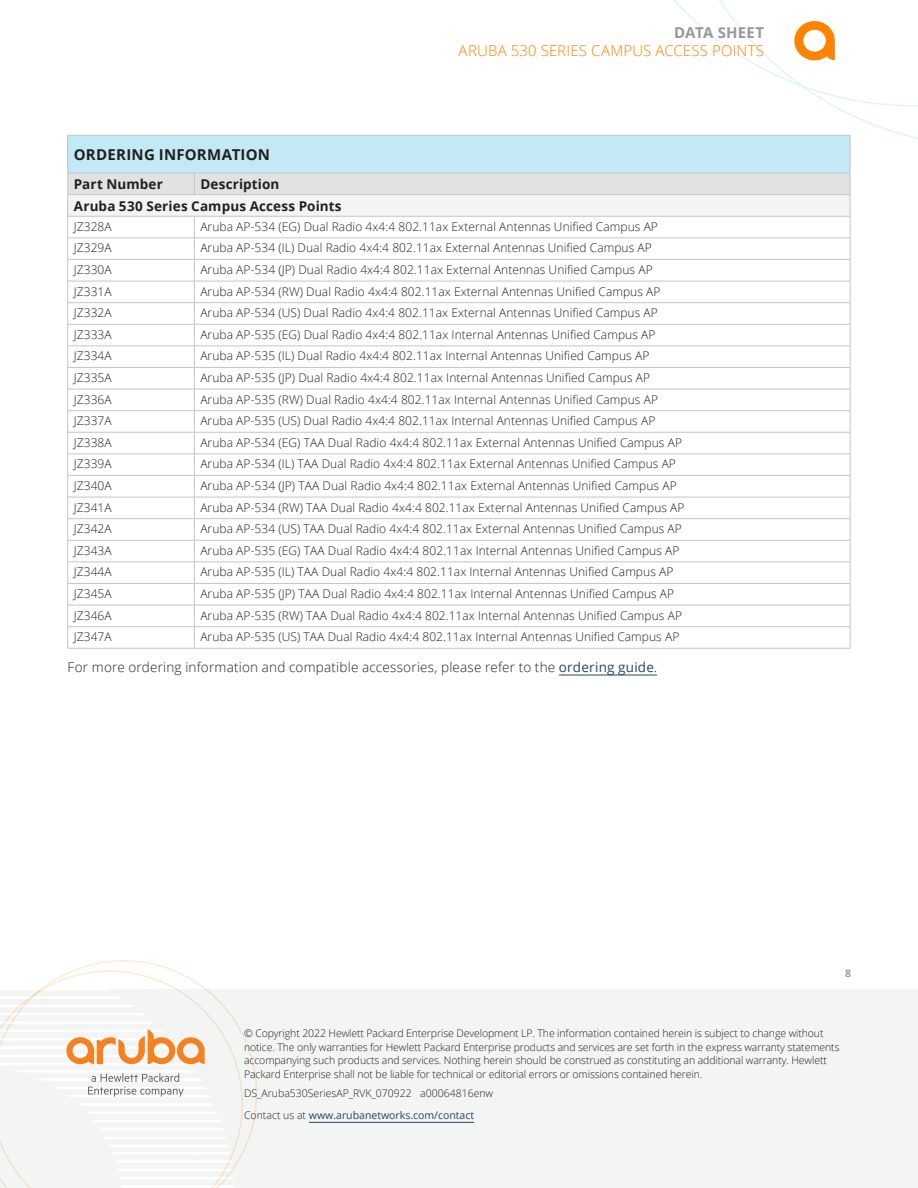
<style>
.page{position:relative;width:918px;height:1188px;background:#fff}
.page>*{position:absolute;margin:0;border:0;box-sizing:border-box;transform-origin:0 0}
.t1{font:300 15px "Open Sans";letter-spacing:.01em;color:#ff8300}
.Chart__Title_10_14_B{font:700 15px "Open Sans";letter-spacing:.015em;color:#231f20}
.t2{font:700 15px "Open Sans";letter-spacing:.01em;color:#999899}
.Body__Text_9_14_Ligh{font:300 13.5px "Open Sans";letter-spacing:.015em;color:#231f20}
.Chart__Column_Head_9{font:700 13.5px "Open Sans";letter-spacing:.01em;color:#231f20}
.Chart__Row_Subhead_8{font:300 12px "Open Sans";letter-spacing:.005em;color:#231f20}
.t3{font:300 10.5px/13.5px "Open Sans";letter-spacing:-.01em;color:#231f20}
.t4{font:10.5px "Open Sans";color:#274661}
.t5{font:700 10.5px "Open Sans";color:#9c9b9b}
.s1{font-weight:400;color:#274661}
.s2{font-weight:400;font-size:10.5px;color:#274661}
.s3{font-weight:300;color:#231f20}
</style>
<div class="page">
<div style="left:0;top:990px;width:918px;height:198px;background:#f3f4f4"></div>
<svg style="left:588px;top:0;width:330px;height:139px"></svg>
<svg style="left:0;top:960px;width:263px;height:228px"></svg>
<hr style="left:309px;top:1122px;width:165px;height:1px;background:#274661">
<div style="left:68px;top:135px;width:782px;height:38px;background:#c2e9f4"></div>
<hr style="left:850px;top:136px;width:1px;height:37px;background:#c3c5c8">
<hr style="left:68px;top:135px;width:126px;height:1px;background:#c3c5c8">
<hr style="left:67px;top:136px;width:1px;height:37px;background:#c3c5c8">
<hr style="left:194px;top:135px;width:656px;height:1px;background:#c3c5c8">
<svg style="left:67px;top:173px;width:784px;height:475px"></svg>
<hr style="left:68px;top:194px;width:126px;height:1px;background:#c3c5c8">
<hr style="left:194px;top:194px;width:656px;height:1px;background:#c3c5c8">
<hr style="left:68px;top:346px;width:126px;height:1px;background:#c3c5c8">
<hr style="left:194px;top:346px;width:656px;height:1px;background:#c3c5c8">
<hr style="left:68px;top:367px;width:126px;height:1px;background:#c3c5c8">
<hr style="left:194px;top:367px;width:656px;height:1px;background:#c3c5c8">
<hr style="left:68px;top:389px;width:126px;height:1px;background:#c3c5c8">
<hr style="left:194px;top:389px;width:656px;height:1px;background:#c3c5c8">
<hr style="left:68px;top:410px;width:126px;height:1px;background:#c3c5c8">
<hr style="left:194px;top:410px;width:656px;height:1px;background:#c3c5c8">
<hr style="left:68px;top:432px;width:126px;height:1px;background:#c3c5c8">
<hr style="left:194px;top:432px;width:656px;height:1px;background:#c3c5c8">
<hr style="left:68px;top:454px;width:126px;height:1px;background:#c3c5c8">
<hr style="left:194px;top:454px;width:656px;height:1px;background:#c3c5c8">
<hr style="left:68px;top:475px;width:126px;height:1px;background:#c3c5c8">
<hr style="left:194px;top:475px;width:656px;height:1px;background:#c3c5c8">
<hr style="left:68px;top:497px;width:126px;height:1px;background:#c3c5c8">
<hr style="left:194px;top:497px;width:656px;height:1px;background:#c3c5c8">
<hr style="left:68px;top:518px;width:126px;height:1px;background:#c3c5c8">
<hr style="left:194px;top:518px;width:656px;height:1px;background:#c3c5c8">
<hr style="left:68px;top:540px;width:126px;height:1px;background:#c3c5c8">
<hr style="left:194px;top:540px;width:656px;height:1px;background:#c3c5c8">
<hr style="left:68px;top:562px;width:126px;height:1px;background:#c3c5c8">
<hr style="left:194px;top:562px;width:656px;height:1px;background:#c3c5c8">
<hr style="left:68px;top:583px;width:126px;height:1px;background:#c3c5c8">
<hr style="left:194px;top:583px;width:656px;height:1px;background:#c3c5c8">
<hr style="left:68px;top:605px;width:126px;height:1px;background:#c3c5c8">
<hr style="left:194px;top:605px;width:656px;height:1px;background:#c3c5c8">
<hr style="left:68px;top:626px;width:126px;height:1px;background:#c3c5c8">
<hr style="left:194px;top:626px;width:656px;height:1px;background:#c3c5c8">
<hr style="left:68px;top:648px;width:126px;height:1px;background:#c3c5c8">
<hr style="left:194px;top:648px;width:656px;height:1px;background:#c3c5c8">
<hr style="left:68px;top:216px;width:126px;height:1px;background:#c3c5c8">
<hr style="left:194px;top:216px;width:656px;height:1px;background:#c3c5c8">
<hr style="left:559px;top:675px;width:98px;height:1px;background:#274661">
<p class="t2" style="left:674px;top:22px;width:92px">DATA SHEET</p>
<p class="t1" style="left:459px;top:41px;width:307px">ARUBA 530 SERIES CAMPUS ACCESS POINTS</p>
<p class="Chart__Title_10_14_B" style="left:74px;top:144px;width:198px">ORDERING INFORMATION</p>
<p class="Chart__Column_Head_9" style="left:74px;top:175px;width:91px">Part Number</p>
<p class="Chart__Column_Head_9" style="left:200px;top:175px;width:81px">Description</p>
<p class="Chart__Column_Head_9" style="left:74px;top:196px;width:269px">Aruba 530 Series Campus Access Points</p>
<p class="Chart__Row_Subhead_8" style="left:74px;top:218px;width:39px">JZ328A</p>
<p class="Chart__Row_Subhead_8" style="left:200px;top:218px;width:459px">Aruba AP-534 (EG) Dual Radio 4x4:4 802.11ax External Antennas Unified Campus AP</p>
<p class="Chart__Row_Subhead_8" style="left:74px;top:240px;width:39px">JZ329A</p>
<p class="Chart__Row_Subhead_8" style="left:200px;top:240px;width:453px">Aruba AP-534 (IL) Dual Radio 4x4:4 802.11ax External Antennas Unified Campus AP</p>
<p class="Chart__Row_Subhead_8" style="left:74px;top:261px;width:39px">JZ330A</p>
<p class="Chart__Row_Subhead_8" style="left:200px;top:261px;width:454px">Aruba AP-534 (JP) Dual Radio 4x4:4 802.11ax External Antennas Unified Campus AP</p>
<p class="Chart__Row_Subhead_8" style="left:74px;top:283px;width:39px">JZ331A</p>
<p class="Chart__Row_Subhead_8" style="left:200px;top:283px;width:462px">Aruba AP-534 (RW) Dual Radio 4x4:4 802.11ax External Antennas Unified Campus AP</p>
<p class="Chart__Row_Subhead_8" style="left:74px;top:305px;width:39px">JZ332A</p>
<p class="Chart__Row_Subhead_8" style="left:200px;top:305px;width:459px">Aruba AP-534 (US) Dual Radio 4x4:4 802.11ax External Antennas Unified Campus AP</p>
<p class="Chart__Row_Subhead_8" style="left:74px;top:326px;width:39px">JZ333A</p>
<p class="Chart__Row_Subhead_8" style="left:200px;top:326px;width:457px">Aruba AP-535 (EG) Dual Radio 4x4:4 802.11ax Internal Antennas Unified Campus AP</p>
<p class="Chart__Row_Subhead_8" style="left:74px;top:348px;width:39px">JZ334A</p>
<p class="Chart__Row_Subhead_8" style="left:200px;top:348px;width:451px">Aruba AP-535 (IL) Dual Radio 4x4:4 802.11ax Internal Antennas Unified Campus AP</p>
<p class="Chart__Row_Subhead_8" style="left:74px;top:369px;width:39px">JZ335A</p>
<p class="Chart__Row_Subhead_8" style="left:200px;top:369px;width:451px">Aruba AP-535 (JP) Dual Radio 4x4:4 802.11ax Internal Antennas Unified Campus AP</p>
<p class="Chart__Row_Subhead_8" style="left:74px;top:391px;width:39px">JZ336A</p>
<p class="Chart__Row_Subhead_8" style="left:200px;top:391px;width:459px">Aruba AP-535 (RW) Dual Radio 4x4:4 802.11ax Internal Antennas Unified Campus AP</p>
<p class="Chart__Row_Subhead_8" style="left:74px;top:413px;width:39px">JZ337A</p>
<p class="Chart__Row_Subhead_8" style="left:200px;top:413px;width:456px">Aruba AP-535 (US) Dual Radio 4x4:4 802.11ax Internal Antennas Unified Campus AP</p>
<p class="Chart__Row_Subhead_8" style="left:74px;top:434px;width:39px">JZ338A</p>
<p class="Chart__Row_Subhead_8" style="left:200px;top:434px;width:483px">Aruba AP-534 (EG) TAA Dual Radio 4x4:4 802.11ax External Antennas Unified Campus AP</p>
<p class="Chart__Row_Subhead_8" style="left:74px;top:456px;width:39px">JZ339A</p>
<p class="Chart__Row_Subhead_8" style="left:200px;top:456px;width:477px">Aruba AP-534 (IL) TAA Dual Radio 4x4:4 802.11ax External Antennas Unified Campus AP</p>
<p class="Chart__Row_Subhead_8" style="left:74px;top:477px;width:39px">JZ340A</p>
<p class="Chart__Row_Subhead_8" style="left:200px;top:477px;width:478px">Aruba AP-534 (JP) TAA Dual Radio 4x4:4 802.11ax External Antennas Unified Campus AP</p>
<p class="Chart__Row_Subhead_8" style="left:74px;top:499px;width:39px">JZ341A</p>
<p class="Chart__Row_Subhead_8" style="left:200px;top:499px;width:486px">Aruba AP-534 (RW) TAA Dual Radio 4x4:4 802.11ax External Antennas Unified Campus AP</p>
<p class="Chart__Row_Subhead_8" style="left:74px;top:521px;width:39px">JZ342A</p>
<p class="Chart__Row_Subhead_8" style="left:200px;top:521px;width:483px">Aruba AP-534 (US) TAA Dual Radio 4x4:4 802.11ax External Antennas Unified Campus AP</p>
<p class="Chart__Row_Subhead_8" style="left:74px;top:542px;width:39px">JZ343A</p>
<p class="Chart__Row_Subhead_8" style="left:200px;top:542px;width:481px">Aruba AP-535 (EG) TAA Dual Radio 4x4:4 802.11ax Internal Antennas Unified Campus AP</p>
<p class="Chart__Row_Subhead_8" style="left:74px;top:564px;width:39px">JZ344A</p>
<p class="Chart__Row_Subhead_8" style="left:200px;top:564px;width:475px">Aruba AP-535 (IL) TAA Dual Radio 4x4:4 802.11ax Internal Antennas Unified Campus AP</p>
<p class="Chart__Row_Subhead_8" style="left:74px;top:585px;width:39px">JZ345A</p>
<p class="Chart__Row_Subhead_8" style="left:200px;top:585px;width:475px">Aruba AP-535 (JP) TAA Dual Radio 4x4:4 802.11ax Internal Antennas Unified Campus AP</p>
<p class="Chart__Row_Subhead_8" style="left:74px;top:607px;width:39px">JZ346A</p>
<p class="Chart__Row_Subhead_8" style="left:200px;top:607px;width:483px">Aruba AP-535 (RW) TAA Dual Radio 4x4:4 802.11ax Internal Antennas Unified Campus AP</p>
<p class="Chart__Row_Subhead_8" style="left:74px;top:629px;width:39px">JZ347A</p>
<p class="Chart__Row_Subhead_8" style="left:200px;top:629px;width:481px">Aruba AP-535 (US) TAA Dual Radio 4x4:4 802.11ax Internal Antennas Unified Campus AP</p>
<p class="Body__Text_9_14_Ligh" style="left:68px;top:658px;width:591px">For more ordering information and compatible accessories, please refer to the <span class="s1">ordering guide</span><span class="s2">.</span></p>
<p class="t5" style="left:845px;top:966px;width:7px">8</p>
<p class="t3" style="left:244px;top:1027px;width:597px">© Copyright 2022 Hewlett Packard Enterprise Development LP. The information contained herein is subject to change without notice. The only warranties for Hewlett Packard Enterprise products and services are set forth in the express warranty statements accompanying such products and services. Nothing herein should be construed as constituting an additional warranty. Hewlett Packard Enterprise shall not be liable for technical or editorial errors or omissions contained herein.</p>
<p class="t3" style="left:244px;top:1086px;width:251px">DS_Aruba530SeriesAP_RVK_070922 a00064816enw</p>
<p class="t4" style="left:244px;top:1108px;width:232px"><span class="s3">Contact us at</span> www.arubanetworks.com/contact</p>
</div>
